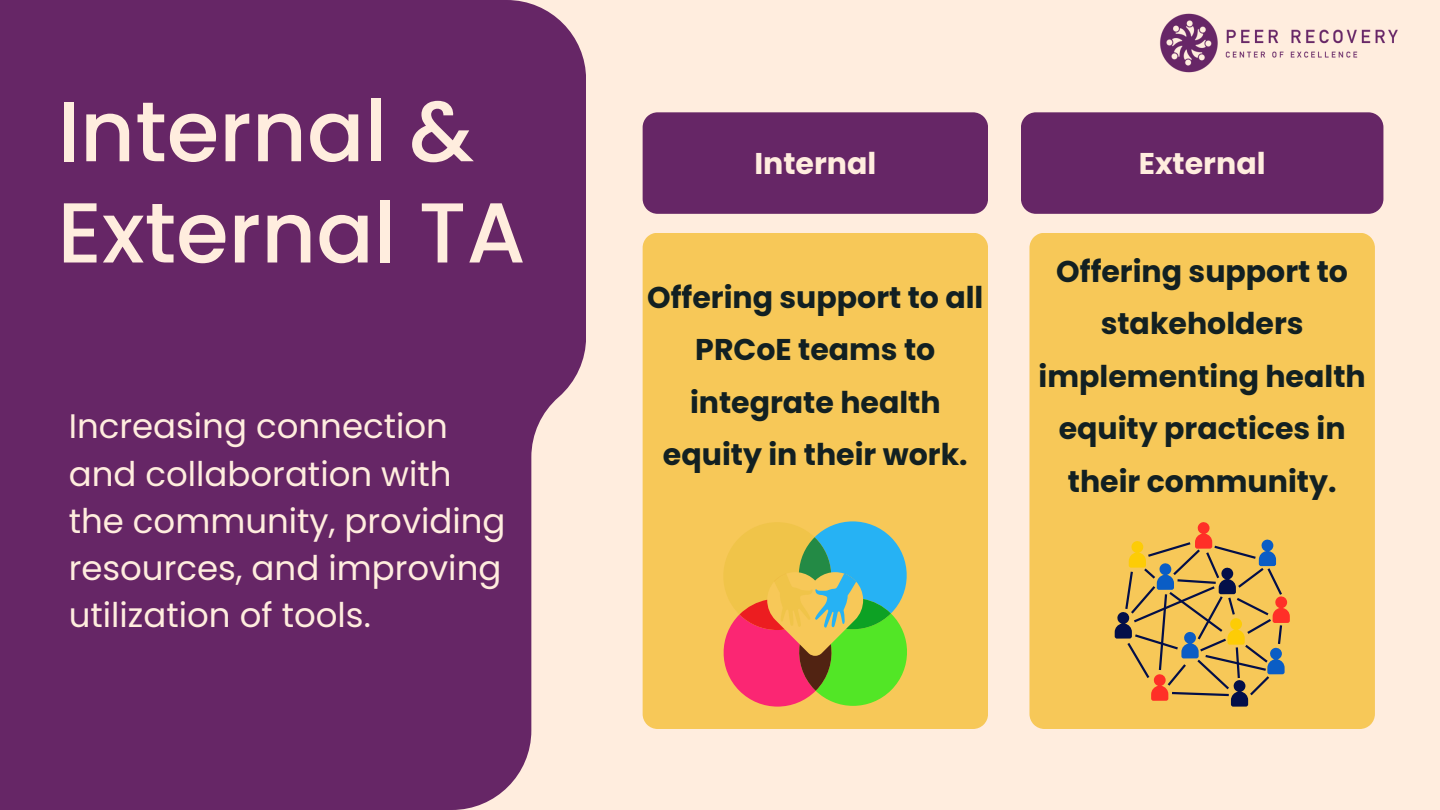
<style>
.page{position:relative;width:1440px;height:810px;background:#ffedde}
.page>*{position:absolute;margin:0;border:0;box-sizing:border-box;transform-origin:0 0}
.t1{font:500 85px/101.2px "Poppins";color:#ffedde}
.t2{font:34px/47.2px "Poppins";color:#ffedde}
.t3{font:700 30px/52.5px "Poppins";color:#122022;text-align:center}
.t4{font:700 30px "Poppins";color:#ffedde}
</style>
<div class="page">
<div style="left:261px;top:0;width:325px;height:810px;background:#662666"></div>
<div style="left:0;top:0;width:261px;height:810px;background:#662666"></div>
<div style="left:643px;top:112px;width:345px;height:102px;background:#662666"></div>
<div style="left:1021px;top:112px;width:362px;height:102px;background:#662666;border-radius:15px"></div>
<div style="left:643px;top:233px;width:345px;height:496px;background:#f7c858"></div>
<div style="left:1029px;top:233px;width:346px;height:496px;background:#f7c858"></div>
<svg style="left:718px;top:521px;width:194px;height:186px;background:#aca567"></svg>
<svg style="left:1115px;top:521px;width:175px;height:186px;background:#d3aa57"></svg>
<img style="left:1160px;top:13px;width:238px;height:60px">
<h1 class="t1" style="left:58px;top:81px;width:470px">Internal &amp;<br>External TA</h1>
<p class="t2" style="left:69px;top:403px;width:438px">Increasing connection and collaboration with the community, providing resources, and improving utilization of tools.</p>
<p class="t4" style="left:754px;top:142px;width:124px">Internal</p>
<p class="t4" style="left:1139px;top:142px;width:128px">External</p>
<p class="t3" style="left:647px;top:271px;width:338px">Offering support to all<br>PRCoE teams to integrate health equity in their work.</p>
<p class="t3" style="left:1039px;top:245px;width:329px">Offering support to stakeholders implementing health equity practices in their community.</p>
</div>
